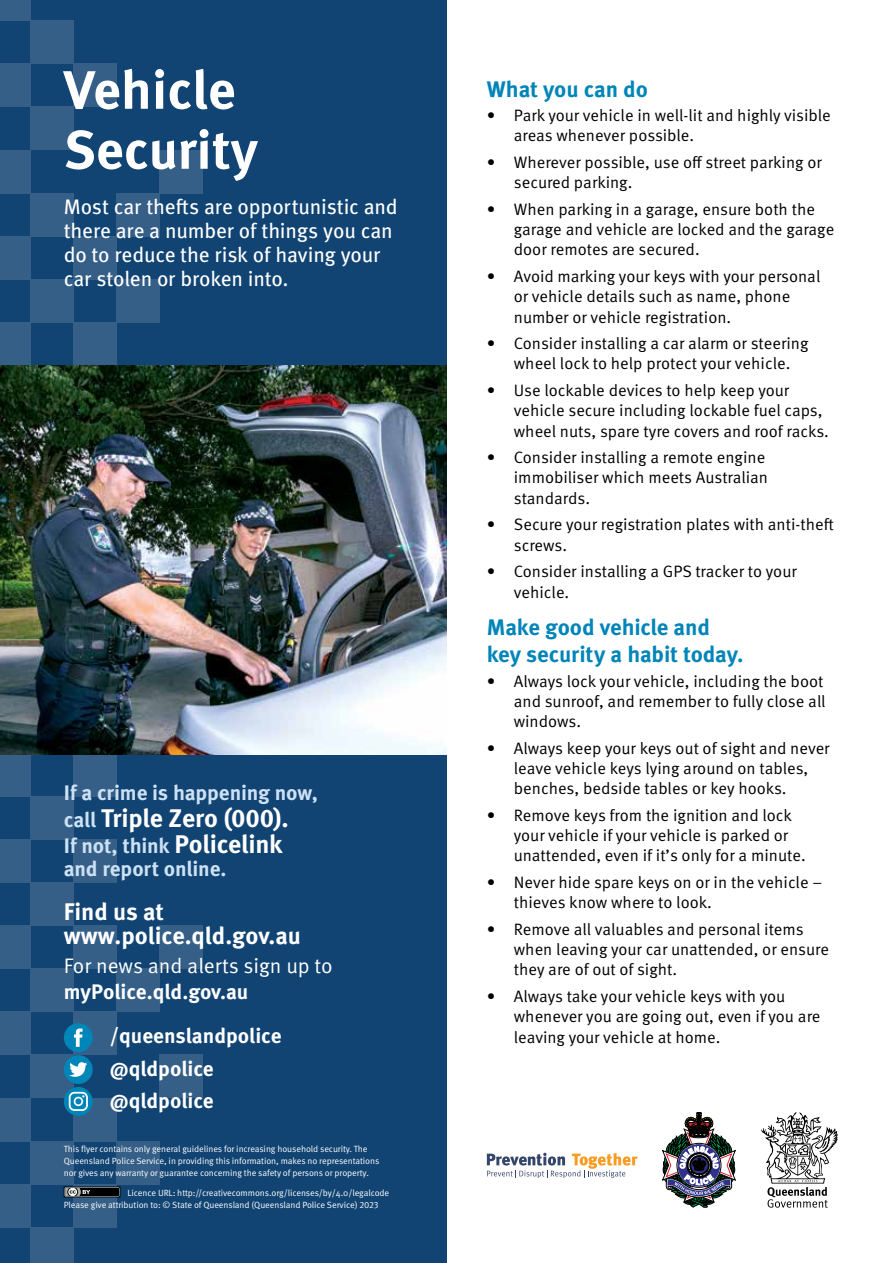
<style>
.page{position:relative;width:893px;height:1263px;background:#fff}
.page>*{position:absolute;margin:0;border:0;box-sizing:border-box;transform-origin:0 0}
.t1{font:700 54px/60px "Meta Pro";color:#fff}
.t2{font:700 25.5px "Meta Pro";letter-spacing:-.01em;color:#fff}
.t3{font:700 24px/24px "Meta Pro";color:#fff}
.t4{font:700 22.5px/27px "Meta Pro";letter-spacing:-.01em;color:#0085b8}
.t5{font:21px/24px "Meta Pro";letter-spacing:-.01em;color:#fff}
.t6{font:700 21px/22.5px "Meta Pro";letter-spacing:-.01em;color:#cce1f4}
.t7{font:700 21px/44.7px "Meta Pro";color:#fff}
.t8{font:21px "Meta Pro Norm";color:#fff}
.t9{font:16.5px/20.2px "Meta Pro Norm";color:#000}
.t10{font:9px/12px "Meta Pro Norm";letter-spacing:-.01em;color:#fff}
.s1{font-size:21px;color:#cce1f4}
.s2{font-size:25.5px;color:#fff}
</style>
<div class="page">
<div style="left:0;top:0;width:446px;height:1263px;background:#124473"></div>
<div style="left:0;top:0;width:30px;height:21px;background:#355f87"></div>
<div style="left:30px;top:21px;width:43px;height:43px;background:#355f87"></div>
<div style="left:73px;top:64px;width:43px;height:43px;background:#355f87"></div>
<div style="left:0;top:64px;width:30px;height:43px;background:#355f87"></div>
<div style="left:30px;top:107px;width:43px;height:43px;background:#355f87"></div>
<div style="left:159px;top:150px;width:44px;height:43px;background:#355f87"></div>
<div style="left:0;top:150px;width:30px;height:43px;background:#355f87"></div>
<div style="left:116px;top:193px;width:43px;height:43px;background:#355f87"></div>
<div style="left:30px;top:193px;width:43px;height:43px;background:#355f87"></div>
<div style="left:73px;top:236px;width:43px;height:43px;background:#355f87"></div>
<div style="left:0;top:236px;width:30px;height:43px;background:#355f87"></div>
<div style="left:116px;top:279px;width:43px;height:43px;background:#355f87"></div>
<div style="left:30px;top:279px;width:43px;height:43px;background:#355f87"></div>
<div style="left:73px;top:322px;width:43px;height:43px;background:#355f87"></div>
<div style="left:0;top:322px;width:30px;height:43px;background:#355f87"></div>
<svg style="left:116px;top:365px;width:43px;height:1px"></svg>
<svg style="left:30px;top:365px;width:43px;height:1px"></svg>
<div style="left:73px;top:753px;width:43px;height:43px;background:#355f87"></div>
<div style="left:0;top:753px;width:30px;height:43px;background:#355f87"></div>
<div style="left:30px;top:796px;width:43px;height:43px;background:#355f87"></div>
<div style="left:73px;top:839px;width:43px;height:43px;background:#355f87"></div>
<div style="left:0;top:839px;width:30px;height:43px;background:#355f87"></div>
<div style="left:30px;top:882px;width:43px;height:44px;background:#355f87"></div>
<div style="left:159px;top:926px;width:44px;height:43px;background:#355f87"></div>
<div style="left:73px;top:926px;width:43px;height:43px;background:#355f87"></div>
<div style="left:0;top:926px;width:30px;height:43px;background:#355f87"></div>
<div style="left:116px;top:969px;width:43px;height:43px;background:#355f87"></div>
<div style="left:30px;top:969px;width:43px;height:43px;background:#355f87"></div>
<div style="left:73px;top:1012px;width:43px;height:43px;background:#355f87"></div>
<div style="left:0;top:1012px;width:30px;height:43px;background:#355f87"></div>
<div style="left:159px;top:1055px;width:44px;height:43px;background:#355f87"></div>
<div style="left:30px;top:1055px;width:43px;height:43px;background:#355f87"></div>
<div style="left:73px;top:1098px;width:43px;height:43px;background:#355f87"></div>
<div style="left:0;top:1098px;width:30px;height:43px;background:#355f87"></div>
<div style="left:116px;top:1141px;width:43px;height:43px;background:#355f87"></div>
<div style="left:30px;top:1141px;width:43px;height:43px;background:#355f87"></div>
<svg style="left:73px;top:1184px;width:43px;height:43px"></svg>
<div style="left:0;top:1184px;width:30px;height:43px;background:#355f87"></div>
<div style="left:30px;top:1227px;width:43px;height:36px;background:#355f87"></div>
<img style="left:0;top:366px;width:446px;height:388px">
<svg style="left:662px;top:1112px;width:74px;height:96px"></svg>
<svg style="left:761px;top:1112px;width:77px;height:96px"></svg>
<svg style="left:487px;top:1153px;width:151px;height:25px"></svg>
<div style="left:64px;top:1055px;width:29px;height:29px;background:#0085b8;border-radius:50%"></div>
<svg style="left:69px;top:1062px;width:18px;height:15px"></svg>
<div style="left:64px;top:1023px;width:29px;height:29px;background:#0085b8;border-radius:50%"></div>
<svg style="left:74px;top:1028px;width:9px;height:19px"></svg>
<div style="left:64px;top:1087px;width:29px;height:29px;background:#0085b8;border-radius:50%"></div>
<svg style="left:69px;top:1086px;width:19px;height:25px"></svg>
<div style="left:65px;top:1188px;width:54px;height:8px;background:#000"></div>
<svg style="left:64px;top:1187px;width:26px;height:11px"></svg>
<h1 class="t1" style="left:64px;top:57px;width:196px">Vehicle<br>Security</h1>
<p class="t5" style="left:64px;top:193px;width:335px">Most car thefts are opportunistic and there are a number of things you can do to reduce the risk of having your car stolen or broken into.</p>
<p class="t6" style="left:64px;top:780px;width:256px">If a crime is happening now,</p>
<h2 class="t2" style="left:64px;top:798px;width:227px"><span class="s1">call</span> Triple Zero (000).</h2>
<p class="t6" style="left:64px;top:833px;width:220px">If not, think <span class="s2">Policelink </span>and report online.</p>
<h3 class="t3" style="left:64px;top:898px;width:239px">Find us at www.police.qld.gov.au</h3>
<p class="t8" style="left:64px;top:950px;width:270px">For news and alerts sign up to</p>
<p class="t7" style="left:110px;top:967px;width:173px;text-indent:-46px">myPolice.qld.gov.au /queenslandpolice</p>
<p class="t7" style="left:110px;top:1051px;width:105px;line-height:32.5px">@qldpolice @qldpolice</p>
<p class="t10" style="left:64px;top:1143px;width:317px">This flyer contains only general guidelines for increasing household security. The<br>Queensland Police Service, in providing this information, makes no representations nor gives any warranty or guarantee concerning the safety of persons or property.</p>
<p class="t10" style="left:64px;top:1186px;width:327px;text-indent:64px">Licence URL: http://creativecommons.org/licenses/by/4.0/legalcode<br>Please give attribution to: © State of Queensland (Queensland Police Service) 2023</p>
<h3 class="t4" style="left:487px;top:74px;width:163px">What you can do</h3>
<p class="t9" style="left:514px;top:104px;width:318px;text-indent:-27px">• Park your vehicle in well-lit and highly visible areas whenever possible.</p>
<p class="t9" style="left:514px;top:151px;width:310px;text-indent:-27px">• Wherever possible, use off street parking or secured parking.</p>
<p class="t9" style="left:514px;top:198px;width:322px;text-indent:-27px">• When parking in a garage, ensure both the garage and vehicle are locked and the garage door remotes are secured.</p>
<p class="t9" style="left:514px;top:265px;width:308px;text-indent:-27px">• Avoid marking your keys with your personal or vehicle details such as name, phone number or vehicle registration.</p>
<p class="t9" style="left:487px;top:332px;width:323px;text-align:center">• Consider installing a car alarm or steering wheel lock to help protect your vehicle.</p>
<p class="t9" style="left:514px;top:379px;width:317px;text-indent:-27px">• Use lockable devices to help keep your vehicle secure including lockable fuel caps, wheel nuts, spare tyre covers and roof racks.</p>
<p class="t9" style="left:514px;top:446px;width:256px;text-indent:-27px">• Consider installing a remote engine immobiliser which meets Australian standards.</p>
<p class="t9" style="left:514px;top:513px;width:321px;text-indent:-27px">• Secure your registration plates with anti-theft screws.</p>
<p class="t9" style="left:514px;top:560px;width:284px;text-indent:-27px">• Consider installing a GPS tracker to your vehicle.</p>
<h3 class="t4" style="left:487px;top:612px;width:258px">Make good vehicle and key security a habit today.</h3>
<p class="t9" style="left:514px;top:670px;width:313px;text-indent:-27px">• Always lock your vehicle, including the boot and sunroof, and remember to fully close all windows.</p>
<p class="t9" style="left:514px;top:737px;width:317px;text-indent:-27px">• Always keep your keys out of sight and never leave vehicle keys lying around on tables, benches, bedside tables or key hooks.</p>
<p class="t9" style="left:514px;top:804px;width:293px;text-indent:-27px">• Remove keys from the ignition and lock your vehicle if your vehicle is parked or unattended, even if it’s only for a minute.</p>
<p class="t9" style="left:514px;top:871px;width:310px;text-indent:-27px">• Never hide spare keys on or in the vehicle – thieves know where to look.</p>
<p class="t9" style="left:514px;top:918px;width:317px;text-indent:-27px">• Remove all valuables and personal items when leaving your car unattended, or ensure they are of out of sight.</p>
<p class="t9" style="left:514px;top:985px;width:308px;text-indent:-27px">• Always take your vehicle keys with you whenever you are going out, even if you are leaving your vehicle at home.</p>
</div>
